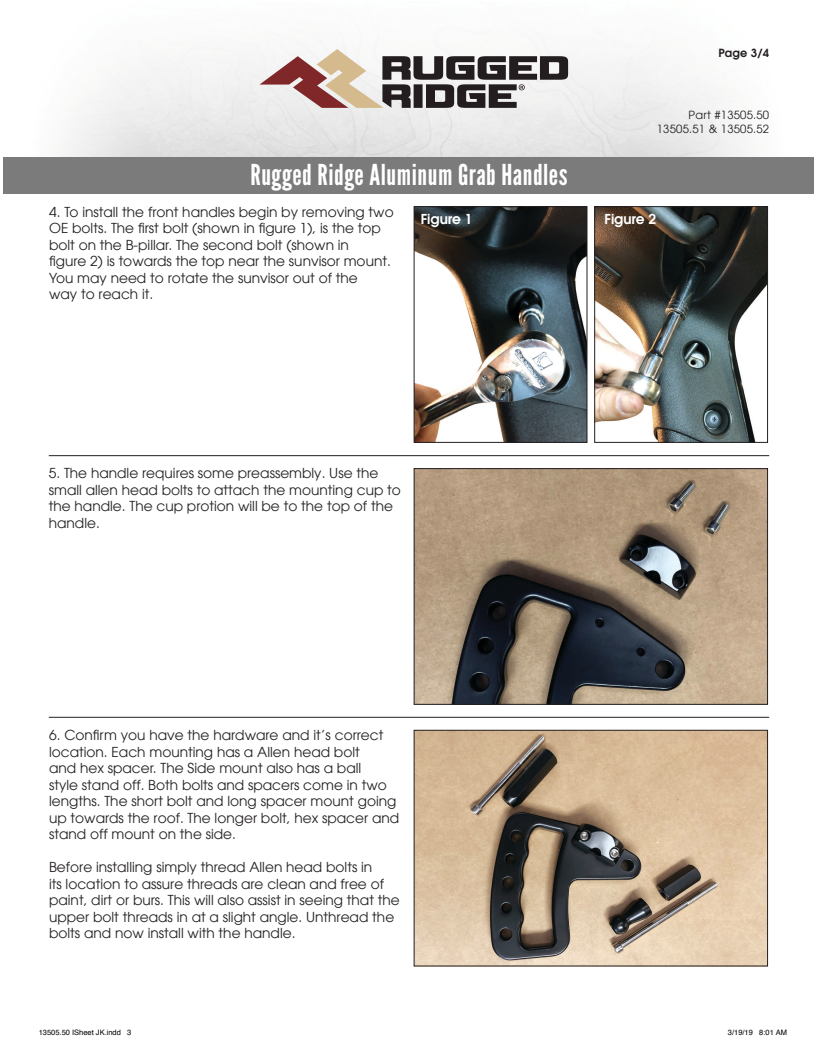
<style>
.page{position:relative;width:818px;height:1043px;background:#fff}
.page>*{position:absolute;margin:0;border:0;box-sizing:border-box;transform-origin:0 0}
.t1{font:28.75px "League Gothic";letter-spacing:.02em;color:#fff}
.t2{font:13.75px/16.5px "Avant Garde LT";color:#231f20}
.t3{font:600 13.75px "Avant Garde LT";color:#fff}
.t4{font:11.25px/13.5px "Avant Garde LT";letter-spacing:.02em;color:#231f20;text-align:right}
.t5{font:600 11.25px "Avant Garde LT";color:#231f20}
.t6{font:7.5px "Helvetica";color:#000}
</style>
<div class="page">
<div style="left:4px;top:157px;width:810px;height:37px;background:#7b7b7c"></div>
<svg style="left:259px;top:49px;width:309px;height:59px"></svg>
<hr style="left:49px;top:455px;width:720px;height:1px;background:#231f20">
<hr style="left:49px;top:717px;width:720px;height:1px;background:#231f20">
<img style="left:416px;top:470px;width:349px;height:232px">
<div style="left:414px;top:468px;width:353px;height:236px;border:1px solid #231f20"></div>
<img style="left:416px;top:732px;width:349px;height:232px">
<div style="left:414px;top:730px;width:353px;height:236px;border:1px solid #231f20"></div>
<img style="left:416px;top:208px;width:169px;height:232px">
<div style="left:414px;top:206px;width:173px;height:236px;border:1px solid #231f20"></div>
<img style="left:596px;top:208px;width:169px;height:232px">
<div style="left:594px;top:206px;width:173px;height:236px;border:1px solid #231f20"></div>
<p class="t5" style="left:718px;top:46px;width:52px">Page 3/4</p>
<h1 class="t1" style="left:250px;top:158px;width:318px">Rugged Ridge Aluminum Grab Handles</h1>
<p class="t4" style="left:656px;top:108px;width:114px">Part #13505.50<br>13505.51 &amp; 13505.52</p>
<p class="t2" style="left:49px;top:203px;width:346px">4. To install the front handles begin by removing two OE bolts. The first bolt (shown in figure 1), is the top bolt on the B-pillar. The second bolt (shown in<br>figure 2) is towards the top near the sunvisor mount.<br>You may need to rotate the sunvisor out of the<br>way to reach it.</p>
<p class="t3" style="left:420px;top:210px;width:53px">Figure 1</p>
<p class="t3" style="left:604px;top:210px;width:53px">Figure 2</p>
<p class="t2" style="left:49px;top:465px;width:353px">5. The handle requires some preassembly. Use the small allen head bolts to attach the mounting cup to the handle. The cup protion will be to the top of the handle.</p>
<p class="t2" style="left:49px;top:726px;width:351px">6. Confirm you have the hardware and it’s correct location. Each mounting has a Allen head bolt<br>and hex spacer. The Side mount also has a ball<br>style stand off. Both bolts and spacers come in two lengths. The short bolt and long spacer mount going up towards the roof. The longer bolt, hex spacer and stand off mount on the side.</p>
<p class="t2" style="left:49px;top:858px;width:352px">Before installing simply thread Allen head bolts in<br>its location to assure threads are clean and free of paint, dirt or burs. This will also assist in seeing that the upper bolt threads in at a slight angle. Unthread the bolts and now install with the handle.</p>
<p class="t6" style="left:39px;top:1027px;width:94px">13505.50 ISheet JK.indd 3</p>
<p class="t6" style="left:728px;top:1027px;width:61px">3/19/19 8:01 AM</p>
</div>
